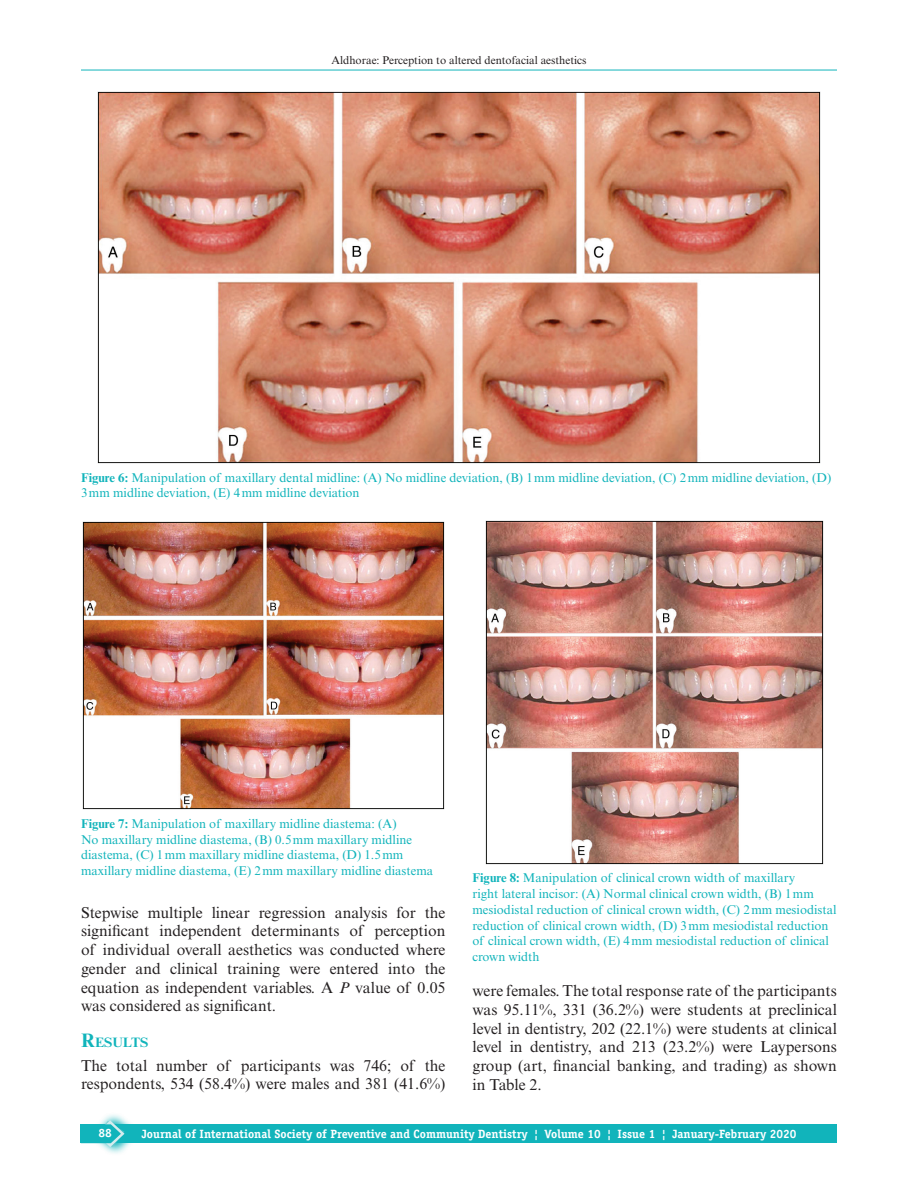
<style>
.page{position:relative;width:918px;height:1188px;background:#fff}
.page>*{position:absolute;margin:0;border:0;box-sizing:border-box;transform-origin:0 0}
.t1{font:15.75px/18.8px "Times New Roman MT Std";color:#231f20;text-align:justify}
.t2{font:700 13.65px "Times New Roman MT Std";color:#11b4bb}
.t3{font:12.75px/15.8px "Times New Roman MT Std";color:#11b4bb}
.t4{font:700 12px "Officina Serif Std";color:#fff}
.t5{font:11.25px "Times New Roman MT Std";color:#231f20}
.s1{font-weight:700}
.s2{font-style:italic}
.s3{font-size:19.5px}
</style>
<div class="page">
<div style="left:81px;top:1124px;width:756px;height:19px;background:#11b4bb"></div>
<svg style="left:102px;top:1114px;width:29px;height:40px"></svg>
<svg style="left:81px;top:1120px;width:44px;height:27px"></svg>
<hr style="left:81px;top:70px;width:756px;height:1px;background:#11b4bb">
<img style="left:98px;top:92px;width:722px;height:372px">
<img style="left:82px;top:522px;width:362px;height:288px">
<img style="left:486px;top:521px;width:338px;height:343px">
<p class="t5" style="left:331px;top:54px;width:257px">Aldhorae: Perception to altered dentofacial aesthetics</p>
<p class="t3" style="left:81px;top:469px;width:752px"><span class="s1">Figure 6:</span> Manipulation of maxillary dental midline: (A) No midline deviation, (B) 1mm midline deviation, (C) 2mm midline deviation, (D)<br>3mm midline deviation, (E) 4mm midline deviation</p>
<p class="t3" style="left:81px;top:816px;width:354px"><span class="s1">Figure 7:</span> Manipulation of maxillary midline diastema: (A)<br>No maxillary midline diastema, (B) 0.5mm maxillary midline diastema, (C) 1mm maxillary midline diastema, (D) 1.5mm maxillary midline diastema, (E) 2mm maxillary midline diastema</p>
<p class="t1" style="left:81px;top:903px;width:366px">Stepwise multiple linear regression analysis for the significant independent determinants of perception of individual overall aesthetics was conducted where gender and clinical training were entered into the equation as independent variables. A <span class="s2">P</span> value of 0.05 was considered as significant.</p>
<p class="t2" style="left:81px;top:1034px;width:69px"><span class="s3">R</span>ESULTS</p>
<p class="t1" style="left:81px;top:1056px;width:366px">The total number of participants was 746; of the respondents, 534 (58.4%) were males and 381 (41.6%)</p>
<p class="t3" style="left:472px;top:870px;width:366px"><span class="s1">Figure 8:</span> Manipulation of clinical crown width of maxillary<br>right lateral incisor: (A) Normal clinical crown width, (B) 1mm mesiodistal reduction of clinical crown width, (C) 2mm mesiodistal reduction of clinical crown width, (D) 3mm mesiodistal reduction of clinical crown width, (E) 4mm mesiodistal reduction of clinical crown width</p>
<p class="t1" style="left:472px;top:981px;width:366px">were females. The total response rate of the participants was 95.11%, 331 (36.2%) were students at preclinical level in dentistry, 202 (22.1%) were students at clinical level in dentistry, and 213 (23.2%) were Laypersons group (art, financial banking, and trading) as shown in Table 2.</p>
<p class="t4" style="left:98px;top:1126px;width:15px">88</p>
<p class="t4" style="left:142px;top:1126px;width:656px">Journal of International Society of Preventive and Community Dentistry ¦ Volume 10 ¦ Issue 1 ¦ January-February 2020</p>
</div>
